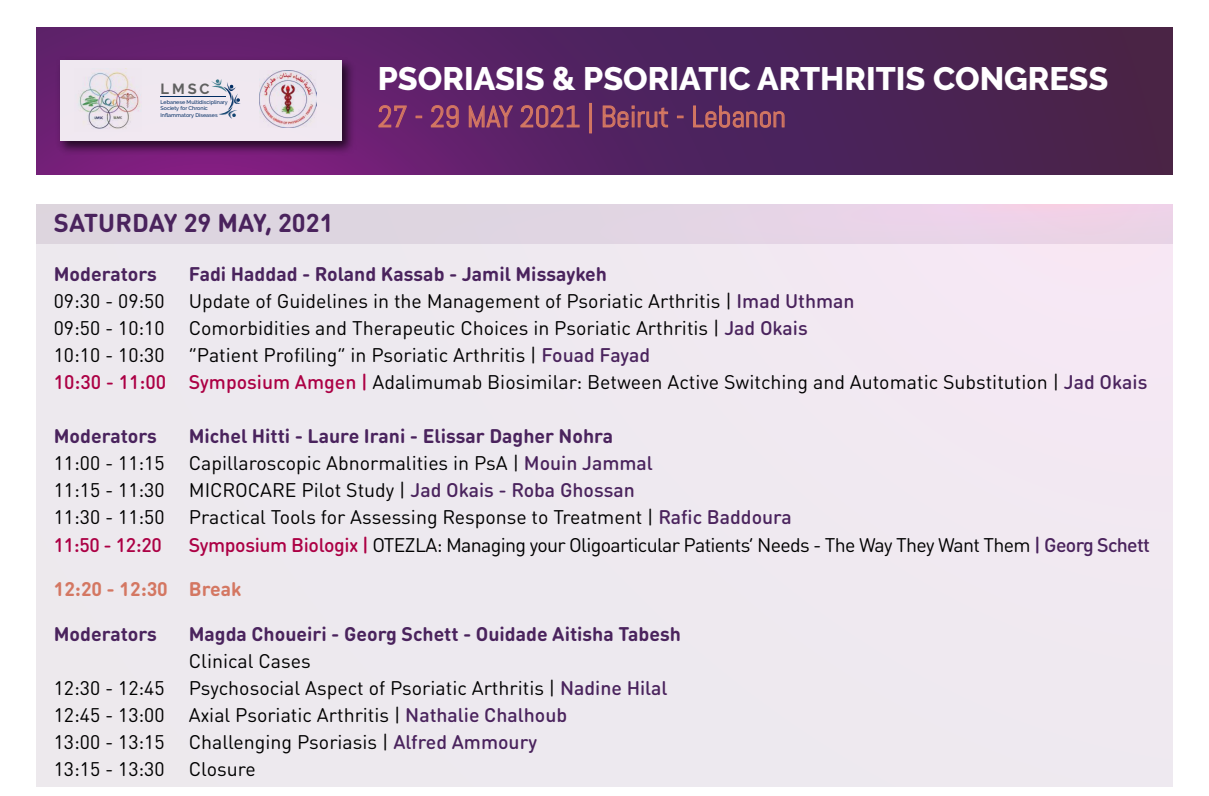
<style>
.page{position:relative;width:1209px;height:796px;background:#fff}
.page>*{position:absolute;margin:0;border:0;box-sizing:border-box;transform-origin:0 0}
.t1{font:800 32.33px "Raleway";color:#fff}
.t2{font:30px "Abel";color:#d47762}
.t3{font:700 25.5px "DIN Round Pro";color:#4a235d}
.t4{font:19.5px/27px "DIN Round Pro";color:#000}
.t5{font:19.5px "DIN Round Pro";letter-spacing:-.035em;color:#000}
.t6{font:700 19.5px "DIN Round Pro";color:#4a235d}
.t7{font:700 19.5px "DIN Round Pro";color:#d47762}
.t8{font:700 14.7px "Raleway";color:#606060}
.t9{font:500 5.4px/6.4px "Raleway";color:#012c62}
.s1{font-weight:700;color:#4a235d}
.s2{font-weight:500;color:#4a235d}
.s3{font-weight:500;color:#ac0044}
</style>
<div class="page">
<div style="left:37px;top:204px;width:1136px;height:583px;background:#eee9ef"></div>
<div style="left:37px;top:204px;width:1136px;height:39px;background:linear-gradient(to right,#d9d6de,#eed3e9)"></div>
<svg style="left:36px;top:27px;width:1137px;height:147px;background:#52225c"></svg>
<svg style="left:378px;top:105px;width:29px;height:23px"></svg>
<svg style="left:416px;top:116px;width:6px;height:2px"></svg>
<svg style="left:431px;top:105px;width:28px;height:23px"></svg>
<svg style="left:469px;top:100px;width:44px;height:34px"></svg>
<svg style="left:520px;top:105px;width:60px;height:23px"></svg>
<div style="left:589px;top:103px;width:3px;height:30px;border:1px solid #d47762"></div>
<svg style="left:602px;top:105px;width:66px;height:23px;background:#743a60"></svg>
<svg style="left:677px;top:116px;width:6px;height:2px"></svg>
<svg style="left:693px;top:105px;width:92px;height:23px;background:#6e385e"></svg>
<img style="left:54px;top:54px;width:306px;height:105px">
<div style="left:60px;top:60px;width:281px;height:81px;background:#f0e8f0"></div>
<img style="left:260px;top:70px;width:57px;height:57px">
<img style="left:78px;top:71px;width:62px;height:58px">
<hr style="left:161px;top:96px;width:65px;height:1px;background:#012c62">
<svg style="left:211px;top:79px;width:30px;height:40px"></svg>
<p class="t8" style="left:161px;top:80px;width:51px">LMSC</p>
<p class="t9" style="left:161px;top:99px;width:69px">Lebanese Multidisciplinary<br>Society for Chronic<br>Inflammatory Diseases</p>
<h1 class="t1" style="left:378px;top:60px;width:732px">PSORIASIS &amp; PSORIATIC ARTHRITIS CONGRESS</h1>
<h2 class="t2" style="left:378px;top:98px;width:410px">27 - 29 MAY 2021 | Beirut - Lebanon</h2>
<h3 class="t3" style="left:54px;top:205px;width:281px">SATURDAY 29 MAY, 2021</h3>
<p class="t6" style="left:54px;top:261px;width:105px">Moderators</p>
<p class="t4" style="left:54px;top:260px;width:1095px;text-indent:135px"><span class="s1">Fadi Haddad - Roland Kassab - Jamil Missaykeh<br></span>09:30 - 09:50 Update of Guidelines in the Management of Psoriatic Arthritis | <span class="s2">Imad Uthman<br></span>09:50 - 10:10 Comorbidities and Therapeutic Choices in Psoriatic Arthritis | <span class="s2">Jad Okais<br></span>10:10 - 10:30 “Patient Profiling” in Psoriatic Arthritis | <span class="s2">Fouad Fayad<br></span><span class="s3">10:30 - 11:00 Symposium Amgen |</span> Adalimumab Biosimilar: Between Active Switching and Automatic Substitution | <span class="s2">Jad Okais</span></p>
<p class="t6" style="left:54px;top:423px;width:105px">Moderators</p>
<p class="t4" style="left:54px;top:422px;width:740px;text-indent:135px"><span class="s1">Michel Hitti - Laure Irani - Elissar Dagher Nohra<br></span>11:00 - 11:15 Capillaroscopic Abnormalities in PsA | <span class="s2">Mouin Jammal<br></span>11:15 - 11:30 MICROCARE Pilot Study | <span class="s2">Jad Okais - Roba Ghossan<br></span>11:30 - 11:50 Practical Tools for Assessing Response to Treatment | <span class="s2">Rafic Baddoura </span><span class="s3">11:50 - 12:20</span></p>
<p class="t5" style="left:189px;top:531px;width:963px"><span class="s3">Symposium Biologix |</span> OTEZLA: Managing your Oligoarticular Patients’ Needs - The Way They Want Them <span class="s2">| Georg Schett</span></p>
<p class="t7" style="left:54px;top:575px;width:189px">12:20 - 12:30 Break</p>
<p class="t6" style="left:54px;top:620px;width:105px">Moderators</p>
<p class="t6" style="left:189px;top:620px;width:494px">Magda Choueiri - Georg Schett - Ouidade Aitisha Tabesh</p>
<p class="t4" style="left:54px;top:646px;width:615px;text-indent:135px">Clinical Cases<br>12:30 - 12:45 Psychosocial Aspect of Psoriatic Arthritis | <span class="s2">Nadine Hilal </span>12:45 - 13:00 Axial Psoriatic Arthritis | <span class="s2">Nathalie Chalhoub<br></span>13:00 - 13:15 Challenging Psoriasis | <span class="s2">Alfred Ammoury<br></span>13:15 - 13:30 Closure</p>
</div>
